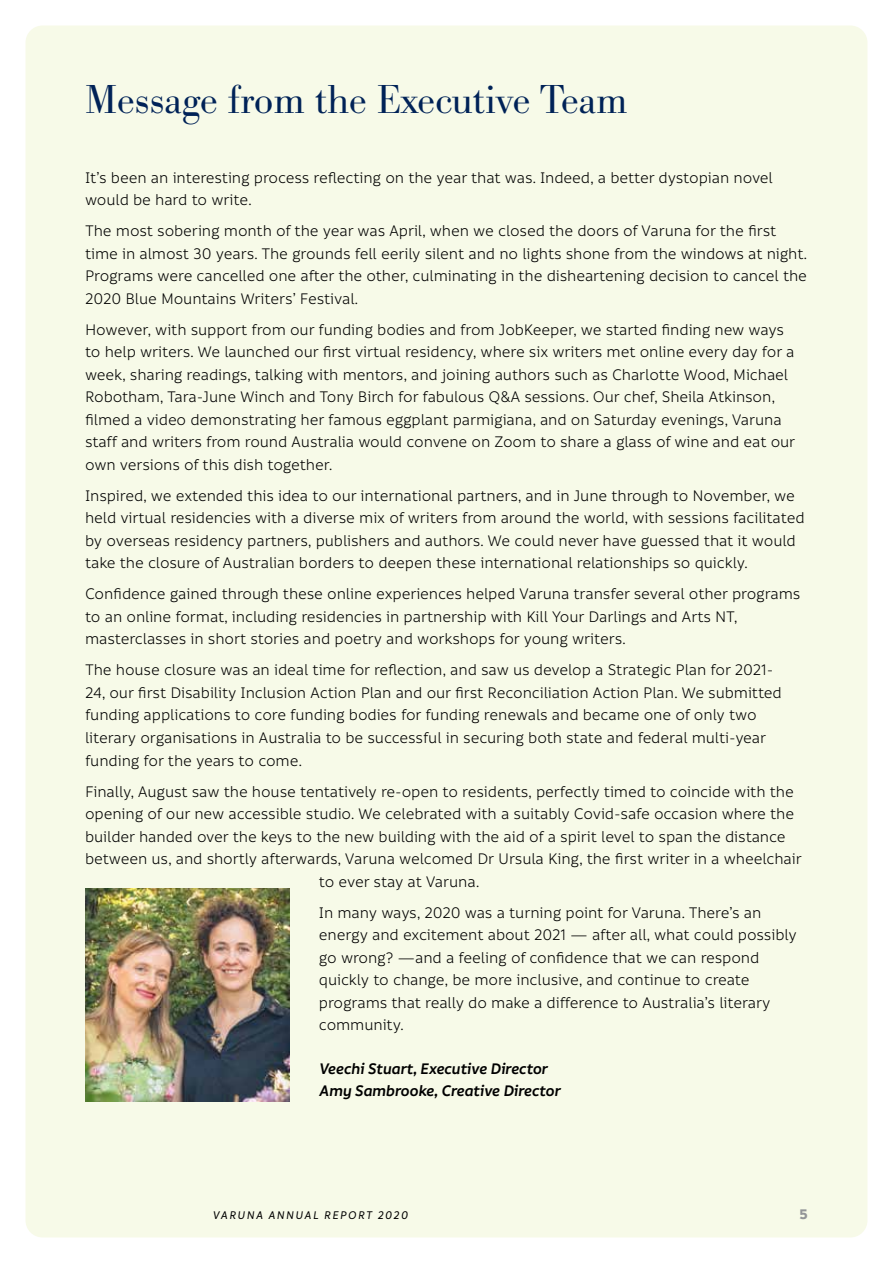
<style>
.page{position:relative;width:893px;height:1263px;background:#fff}
.page>*{position:absolute;margin:0;border:0;box-sizing:border-box;transform-origin:0 0}
.t1{font:300 42px "Bodoni URW";letter-spacing:-.01em;color:#002257}
.t2{font:16.5px/22.5px "Informative";letter-spacing:-.01em;color:#000}
.t3{font:italic 600 16.5px/22.5px "Informative";letter-spacing:-.01em;color:#000}
.t4{font:700 15px "Informative";color:#939598}
.t5{font:italic 500 12px "Informative";letter-spacing:.12em;color:#000}
</style>
<div class="page">
<div style="left:26px;top:26px;width:841px;height:1211px;background:#f7fae8;border-radius:17px"></div>
<img style="left:85px;top:889px;width:204px;height:212px">
<h1 class="t1" style="left:85px;top:75px;width:544px">Message from the Executive Team</h1>
<p class="t2" style="left:85px;top:167px;width:689px">It’s been an interesting process reflecting on the year that was. Indeed, a better dystopian novel would be hard to write.</p>
<p class="t2" style="left:85px;top:220px;width:724px">The most sobering month of the year was April, when we closed the doors of Varuna for the first time in almost 30 years. The grounds fell eerily silent and no lights shone from the windows at night.<br>Programs were cancelled one after the other, culminating in the disheartening decision to cancel the 2020 Blue Mountains Writers’ Festival.</p>
<p class="t2" style="left:85px;top:319px;width:712px">However, with support from our funding bodies and from JobKeeper, we started finding new ways to help writers. We launched our first virtual residency, where six writers met online every day for a week, sharing readings, talking with mentors, and joining authors such as Charlotte Wood, Michael Robotham, Tara-June Winch and Tony Birch for fabulous Q&amp;A sessions. Our chef, Sheila Atkinson, filmed a video demonstrating her famous eggplant parmigiana, and on Saturday evenings, Varuna staff and writers from round Australia would convene on Zoom to share a glass of wine and eat our own versions of this dish together.</p>
<p class="t2" style="left:85px;top:485px;width:721px">Inspired, we extended this idea to our international partners, and in June through to November, we held virtual residencies with a diverse mix of writers from around the world, with sessions facilitated by overseas residency partners, publishers and authors. We could never have guessed that it would take the closure of Australian borders to deepen these international relationships so quickly.</p>
<p class="t2" style="left:85px;top:583px;width:717px">Confidence gained through these online experiences helped Varuna transfer several other programs to an online format, including residencies in partnership with Kill Your Darlings and Arts NT, masterclasses in short stories and poetry and workshops for young writers.</p>
<p class="t2" style="left:85px;top:659px;width:698px">The house closure was an ideal time for reflection, and saw us develop a Strategic Plan for 2021- 24, our first Disability Inclusion Action Plan and our first Reconciliation Action Plan. We submitted funding applications to core funding bodies for funding renewals and became one of only two literary organisations in Australia to be successful in securing both state and federal multi-year funding for the years to come.</p>
<p class="t2" style="left:85px;top:780px;width:710px">Finally, August saw the house tentatively re-open to residents, perfectly timed to coincide with the</p>
<p class="t2" style="left:85px;top:803px;width:711px">opening of our new accessible studio. We celebrated with a suitably Covid-safe occasion where the</p>
<p class="t2" style="left:85px;top:825px;width:702px">builder handed over the keys to the new building with the aid of a spirit level to span the distance</p>
<p class="t2" style="left:85px;top:848px;width:718px">between us, and shortly afterwards, Varuna welcomed Dr Ursula King, the first writer in a wheelchair</p>
<p class="t2" style="left:319px;top:870px;width:162px">to ever stay at Varuna.</p>
<p class="t2" style="left:319px;top:901px;width:479px">In many ways, 2020 was a turning point for Varuna. There’s an energy and excitement about 2021 — after all, what could possibly go wrong? —and a feeling of confidence that we can respond quickly to change, be more inclusive, and continue to create programs that really do make a difference to Australia’s literary community.</p>
<p class="t3" style="left:319px;top:1058px;width:243px">Veechi Stuart, Executive Director<br>Amy Sambrooke, Creative Director</p>
<p class="t5" style="left:213px;top:1209px;width:197px">VARUNA ANNUAL REPORT 2020</p>
<p class="t4" style="left:800px;top:1206px;width:10px">5</p>
</div>
